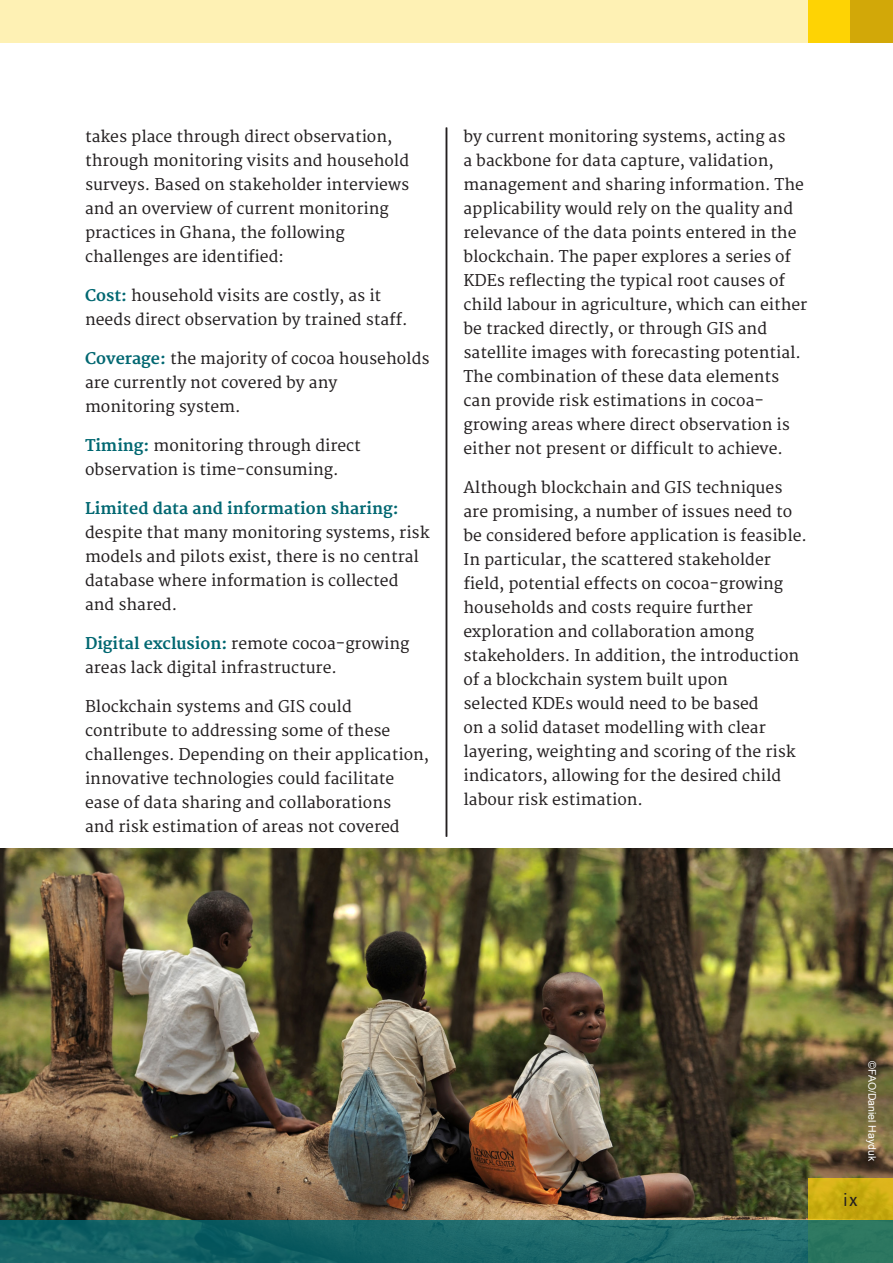
<style>
.page{position:relative;width:893px;height:1263px;background:#fff}
.page>*{position:absolute;margin:0;border:0;box-sizing:border-box;transform-origin:0 0}
.pagenumber{font:condensed 18px "Univers LT Std";color:#231f20}
.Main_text{font:15.75px/24px "Merriweather";color:#231f20}
.copyright_-_leftpage{font:10.5px "Arial";color:#fff}
.s1{font-weight:700;color:#006771}
</style>
<div class="page">
<div style="left:808px;top:0;width:42px;height:43px;background:#fed304"></div>
<div style="left:850px;top:0;width:43px;height:43px;background:#d2a808"></div>
<div style="left:0;top:0;width:808px;height:43px;background:#fef1b4"></div>
<hr style="left:0;top:0;width:1px;height:43px;background:#fed304">
<img style="left:0;top:848px;width:893px;height:372px">
<hr style="left:446px;top:128px;width:1px;height:709px;background:#231f20">
<svg style="left:808px;top:1178px;width:85px;height:42px;background:#cbac11"></svg>
<svg style="left:0;top:1220px;width:893px;height:43px;background:#1a6767"></svg>
<p class="Main_text" style="left:85px;top:125px;width:326px">takes place through direct observation, through monitoring visits and household surveys. Based on stakeholder interviews and an overview of current monitoring practices in Ghana, the following challenges are identified:</p>
<p class="Main_text" style="left:85px;top:284px;width:324px"><span class="s1">Cost:</span> household visits are costly, as it needs direct observation by trained staff.</p>
<p class="Main_text" style="left:85px;top:347px;width:346px"><span class="s1">Coverage:</span> the majority of cocoa households are currently not covered by any monitoring system.</p>
<p class="Main_text" style="left:85px;top:434px;width:277px"><span class="s1">Timing:</span> monitoring through direct observation is time-consuming.</p>
<p class="Main_text" style="left:85px;top:497px;width:346px"><span class="s1">Limited data and information sharing: </span>despite that many monitoring systems, risk models and pilots exist, there is no central database where information is collected and shared.</p>
<p class="Main_text" style="left:85px;top:632px;width:326px"><span class="s1">Digital exclusion:</span> remote cocoa-growing areas lack digital infrastructure.</p>
<p class="Main_text" style="left:85px;top:695px;width:346px">Blockchain systems and GIS could contribute to addressing some of these challenges. Depending on their application, innovative technologies could facilitate ease of data sharing and collaborations<br>and risk estimation of areas not covered</p>
<p class="Main_text" style="left:463px;top:125px;width:345px">by current monitoring systems, acting as<br>a backbone for data capture, validation, management and sharing information. The applicability would rely on the quality and relevance of the data points entered in the blockchain. The paper explores a series of KDEs reflecting the typical root causes of child labour in agriculture, which can either be tracked directly, or through GIS and satellite images with forecasting potential.<br>The combination of these data elements can provide risk estimations in cocoa&shy;growing areas where direct observation is either not present or difficult to achieve.</p>
<p class="Main_text" style="left:463px;top:476px;width:345px">Although blockchain and GIS techniques are promising, a number of issues need to be considered before application is feasible.<br>In particular, the scattered stakeholder field, potential effects on cocoa-growing households and costs require further exploration and collaboration among stakeholders. In addition, the introduction of a blockchain system built upon<br>selected KDEs would need to be based<br>on a solid dataset modelling with clear layering, weighting and scoring of the risk indicators, allowing for the desired child labour risk estimation.</p>
<p class="copyright_-_leftpage" style="left:879px;top:1061px;width:101px;rotate:90deg">©FAO/Daniel Hayduk</p>
<p class="pagenumber" style="left:843px;top:1189px;width:15px">ix</p>
</div>
